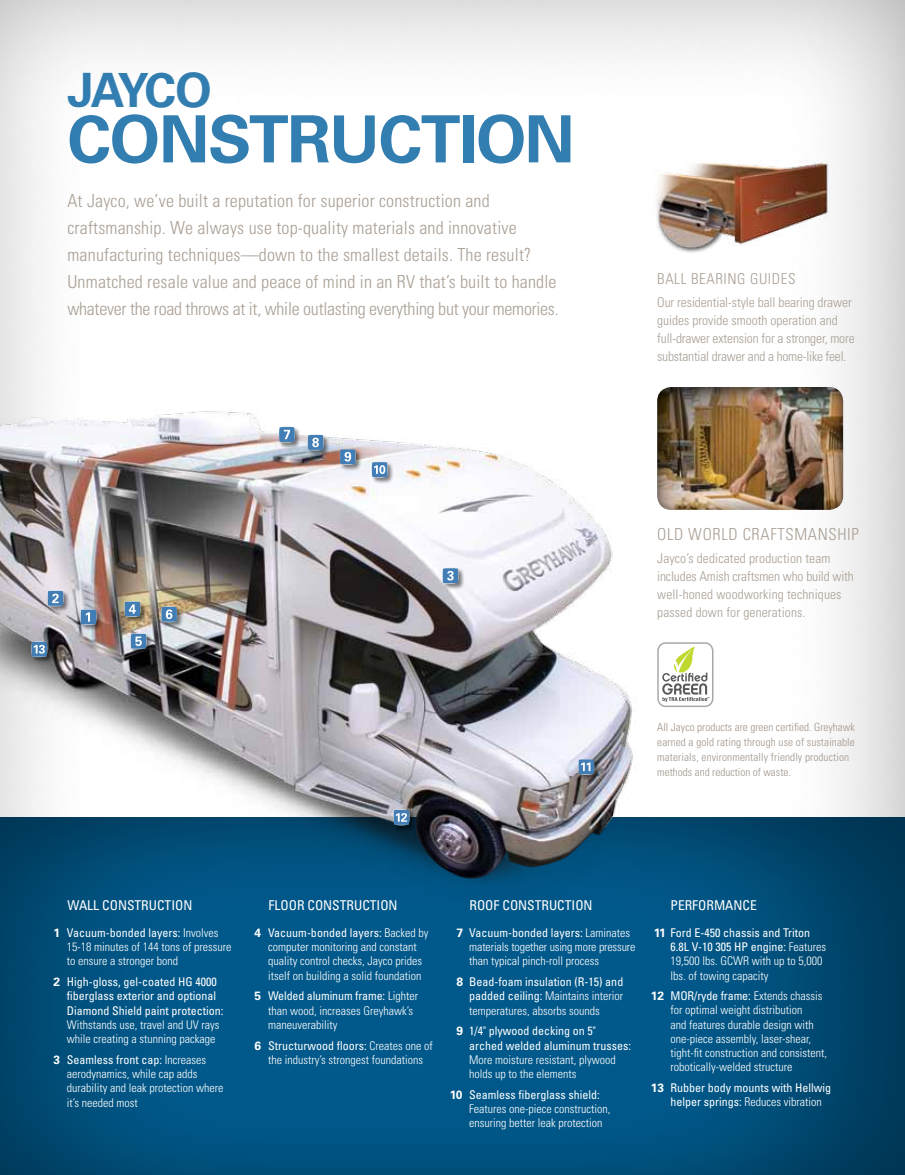
<style>
.page{position:relative;width:905px;height:1175px;background:#fff}
.page>*{position:absolute;margin:0;border:0;box-sizing:border-box;transform-origin:0 0}
.t1{font:700 65.1px "Univers";letter-spacing:-.02em;color:#005e9e}
.t2{font:700 47.25px "Univers";letter-spacing:-.08em;color:#005e9e}
.t3{font:300 condensed 18px/27px "Univers";letter-spacing:.01em;color:#aa9f94}
.t4{font:300 condensed 16.5px "Univers";letter-spacing:.04em;color:#aa9f94}
.t5{font:300 condensed 15px "Univers";letter-spacing:.04em;color:#aa9f94}
.t6{font:300 condensed 13.5px/18px "Univers";letter-spacing:-.005em;color:#aa9f94}
.t7{font:condensed 13.5px "Univers";color:#fff}
.t8{font:300 condensed 12px/14.2px "Univers";color:#fff}
.t9{font:condensed 12px/14.2px "Univers";color:#fff}
.t10{font:300 condensed 11.25px/15px "Univers";letter-spacing:.01em;color:#a2958a}
.s1{font-weight:700;font-stretch:normal}
.s2{font-weight:400}
.s3{font-weight:300}
</style>
<div class="page">
<div style="left:0;top:0;width:904px;height:1174px;background:#000;opacity:.35"></div>
<img style="left:0;top:817px;width:904px;height:357px">
<img style="left:0;top:315px;width:756px;height:616px">
<div style="left:657px;top:386px;width:188px;height:126px;background:#000;opacity:.75"></div>
<img style="left:624px;top:134px;width:231px;height:139px">
<svg style="left:657px;top:642px;width:56px;height:65px"></svg>
<div style="left:80px;top:608px;width:23px;height:23px;background:#000;opacity:.5"></div>
<svg style="left:80px;top:609px;width:17px;height:16px"></svg>
<div style="left:339px;top:448px;width:23px;height:23px;background:#000;opacity:.5"></div>
<svg style="left:339px;top:449px;width:17px;height:15px"></svg>
<div style="left:371px;top:461px;width:23px;height:23px;background:#000;opacity:.5"></div>
<svg style="left:371px;top:461px;width:17px;height:16px"></svg>
<div style="left:577px;top:758px;width:24px;height:23px;background:#000;opacity:.5"></div>
<svg style="left:578px;top:759px;width:16px;height:15px"></svg>
<div style="left:393px;top:809px;width:23px;height:22px;background:#000;opacity:.5"></div>
<svg style="left:393px;top:809px;width:17px;height:16px"></svg>
<div style="left:161px;top:606px;width:23px;height:22px;background:#000;opacity:.5"></div>
<svg style="left:161px;top:606px;width:16px;height:16px"></svg>
<div style="left:130px;top:633px;width:23px;height:22px;background:#000;opacity:.5"></div>
<svg style="left:130px;top:633px;width:17px;height:16px"></svg>
<div style="left:278px;top:426px;width:24px;height:23px;background:#000;opacity:.5"></div>
<svg style="left:278px;top:426px;width:17px;height:16px"></svg>
<div style="left:307px;top:434px;width:23px;height:23px;background:#000;opacity:.5"></div>
<svg style="left:307px;top:434px;width:17px;height:16px"></svg>
<div style="left:47px;top:590px;width:23px;height:22px;background:#000;opacity:.5"></div>
<svg style="left:47px;top:590px;width:17px;height:16px"></svg>
<div style="left:442px;top:567px;width:23px;height:23px;background:#000;opacity:.5"></div>
<svg style="left:442px;top:568px;width:16px;height:15px"></svg>
<div style="left:124px;top:600px;width:23px;height:23px;background:#000;opacity:.5"></div>
<svg style="left:124px;top:601px;width:17px;height:16px"></svg>
<div style="left:31px;top:641px;width:23px;height:22px;background:#000;opacity:.5"></div>
<svg style="left:31px;top:641px;width:17px;height:16px"></svg>
<h2 class="t2" style="left:67px;top:62px;width:146px">JAYCO</h2>
<h1 class="t1" style="left:67px;top:101px;width:509px">CONSTRUCTION</h1>
<p class="t3" style="left:67px;top:188px;width:492px">At Jayco, we’ve built a reputation for superior construction and craftsmanship. We always use top-quality materials and innovative manufacturing techniques—down to the smallest details. The result?<br>Unmatched resale value and peace of mind in an RV that’s built to handle whatever the road throws at it, while outlasting everything but your memories.</p>
<p class="t5" style="left:657px;top:269px;width:17px">Ball</p>
<p class="t5" style="left:691px;top:269px;width:17px">Bearin</p>
<p class="t5" style="left:737px;top:269px;width:39px">g guides</p>
<p class="t6" style="left:657px;top:293px;width:199px">Our residential-style ball bearing drawer guides provide smooth operation and full-drawer extension for a stronger, more substantial drawer and a home-like feel.</p>
<h3 class="t4" style="left:657px;top:524px;width:42px">Old world</h3>
<h3 class="t4" style="left:742px;top:524px;width:118px">craftsmanship</h3>
<p class="t6" style="left:657px;top:549px;width:198px">Jayco’s dedicated production team includes Amish craftsmen who build with well-honed woodworking techniques passed down for generations.</p>
<p class="t10" style="left:657px;top:719px;width:199px">All Jayco products are green certified. Greyhawk earned a gold rating through use of sustainable materials, environmentally friendly production methods and reduction of waste.</p>
<p class="t7" style="left:68px;top:896px;width:126px">Wall co nstructio n</p>
<p class="t7" style="left:268px;top:896px;width:131px">Floo r co nstructio n</p>
<p class="t7" style="left:469px;top:896px;width:9px">Roof</p>
<p class="t7" style="left:502px;top:896px;width:92px">co nstructio n</p>
<p class="t7" style="left:670px;top:896px;width:88px">Perfo rmance</p>
<p class="t8" style="left:67px;top:925px;width:166px;text-indent:-14px"><span class="s1">1</span> <span class="s2">Vacuum-bonded layers:</span> Involves<br>15-18 minutes of 144 tons of pressure to ensure a stronger bond</p>
<p class="t9" style="left:67px;top:974px;width:158px;text-indent:-14px"><span class="s1">2</span> High-gloss, gel-coated H G 4000 fiberglass exterior and optional<br>Diamond Shield paint protection:</p>
<p class="t8" style="left:67px;top:1017px;width:154px">Withstands use, travel and UV rays while creating a stunning package</p>
<p class="t8" style="left:67px;top:1052px;width:158px;text-indent:-14px"><span class="s1">3</span> <span class="s2">Seamless front cap:</span> Increases aerodynamics, while cap adds durability and leak protection where it’s needed most</p>
<p class="t8" style="left:268px;top:925px;width:162px;text-indent:-14px"><span class="s1">4</span> <span class="s2">Vacuum-bonded layers:</span> Backed by computer monitoring and constant quality control checks, Jayco prides itself on building a solid foundation</p>
<p class="t8" style="left:268px;top:989px;width:151px;text-indent:-13px"><span class="s1">5</span> <span class="s2">Welded aluminum frame:</span> Lighter than wood, increases Greyhawk’s maneuverability</p>
<p class="t8" style="left:254px;top:1038px;width:180px;text-align:center"><span class="s1">6</span> <span class="s2">Structurwood floors:</span> Creates one of the industry’s strongest foundations</p>
<p class="t8" style="left:469px;top:925px;width:168px;text-indent:-13px"><span class="s1">7</span> <span class="s2">Vacuum-bonded layers:</span> Laminates materials together using more pressure than typical pinch-roll process</p>
<p class="t8" style="left:469px;top:974px;width:155px;text-align:justify;text-indent:-13px"><span class="s1">8</span> <span class="s2">Bead-foam insulation (R-15) and padded ceiling:</span> Maintains interior temperatures, absorbs sounds</p>
<p class="t9" style="left:469px;top:1023px;width:163px;text-indent:-13px"><span class="s1">9</span> 1/4" plywood decking on 5" arched welded aluminum trusses:</p>
<p class="t8" style="left:469px;top:1052px;width:148px">More moisture resistant, plywood holds up to the elements</p>
<p class="t8" style="left:469px;top:1087px;width:143px;text-indent:-20px"><span class="s1">10</span> <span class="s2">Seamless fiberglass shield:<br></span>Features one-piece construction, ensuring better leak protection</p>
<p class="t8" style="left:670px;top:925px;width:157px;text-indent:-17px"><span class="s1">11</span> <span class="s2">Ford E-450 chassis and Triton<br>6.8L V-10 305 H P engine:</span> Features<br>19,500 lbs. GCWR with up to 5,000 lbs. of towing capacity</p>
<p class="t8" style="left:670px;top:988px;width:158px;text-indent:-20px"><span class="s1">12</span> <span class="s2">MOR/ryde frame:</span> Extends chassis for optimal weight distribution<br>and features durable design with one-piece assembly, laser-shear, tight-fit construction and consistent, robotically-welded structure</p>
<p class="t9" style="left:670px;top:1080px;width:162px;text-indent:-20px"><span class="s1">13</span> Rubber body mounts with Hellwig helper springs: <span class="s3">Reduces vibration</span></p>
</div>
